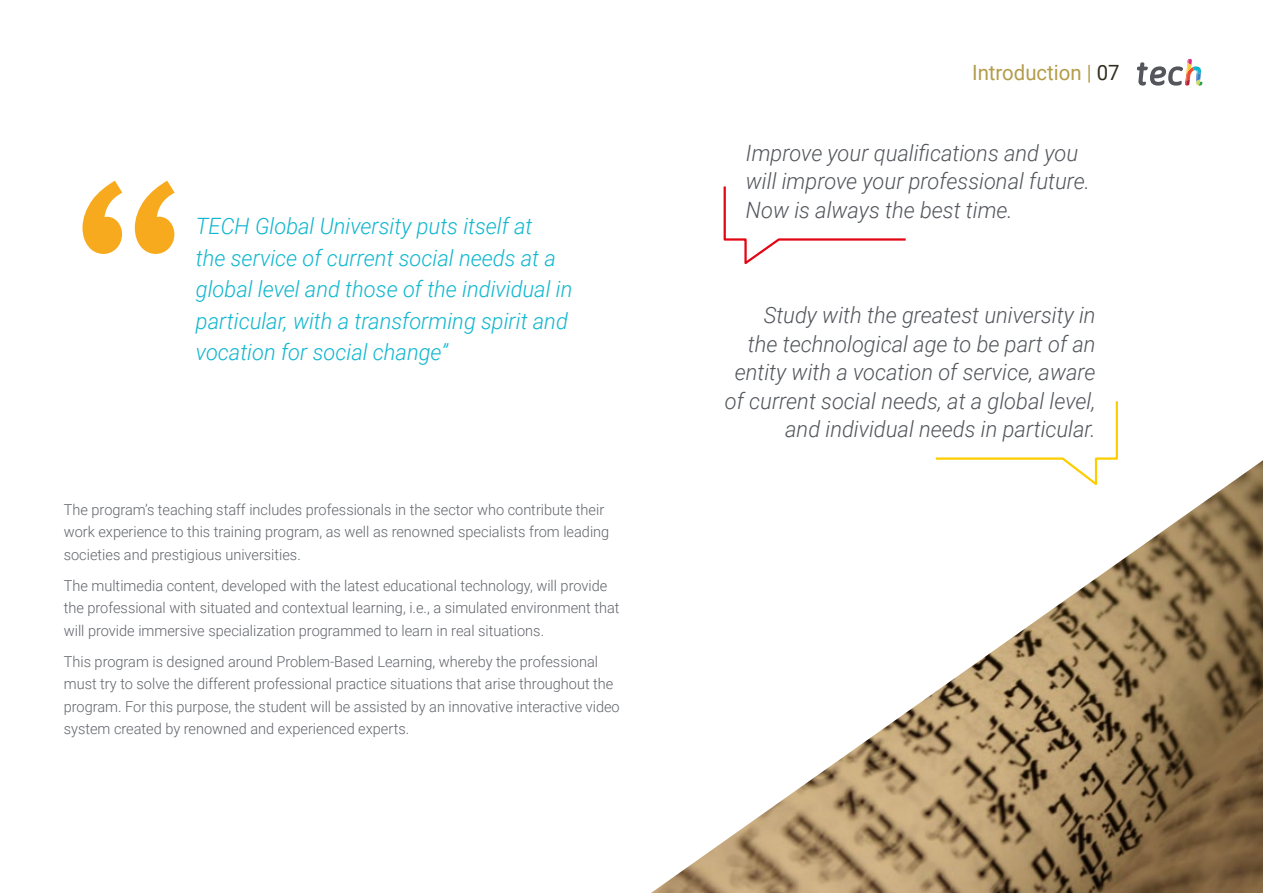
<style>
.page{position:relative;width:1263px;height:893px;background:#fff}
.page>*{position:absolute;margin:0;border:0;box-sizing:border-box;transform-origin:0 0}
.t1{font:italic 300 22.5px/28.5px "Roboto";color:#52555b;text-align:right}
.t2{font:italic 300 22.5px/31.5px "Roboto";color:#0fb6cf}
.t3{font:21px "Roboto";color:#b49c4b}
.t4{font:300 15px/22.5px "Roboto";color:#61646a}
.s1{color:#312e20}
</style>
<div class="page">
<svg style="left:82px;top:181px;width:93px;height:73px"></svg>
<img style="left:651px;top:460px;width:612px;height:433px">
<svg style="left:934px;top:401px;width:185px;height:88px"></svg>
<svg style="left:723px;top:186px;width:183px;height:79px"></svg>
<svg style="left:1137px;top:59px;width:65px;height:27px"></svg>
<h1 class="t2" style="left:196px;top:210px;width:378px">TECH Global University puts itself at<br>the service of current social needs at a global level and those of the individual in particular, with a transforming spirit and vocation for social change”</h1>
<p class="t4" style="left:64px;top:498px;width:547px">The program’s teaching staff includes professionals in the sector who contribute their work experience to this training program, as well as renowned specialists from leading societies and prestigious universities.</p>
<p class="t4" style="left:64px;top:574px;width:557px">The multimedia content, developed with the latest educational technology, will provide the professional with situated and contextual learning, i.e., a simulated environment that will provide immersive specialization programmed to learn in real situations.</p>
<p class="t4" style="left:64px;top:650px;width:557px">This program is designed around Problem-Based Learning, whereby the professional must try to solve the different professional practice situations that arise throughout the program. For this purpose, the student will be assisted by an innovative interactive video system created by renowned and experienced experts.</p>
<h2 class="t3" style="left:972px;top:57px;width:149px">Introduction | <span class="s1">07</span></h2>
<h1 class="t1" style="left:746px;top:138px;width:346px;text-align:left">Improve your qualifications and you will improve your professional future.<br>Now is always the best time.</h1>
<h1 class="t1" style="left:725px;top:300px;width:372px">Study with the greatest university in<br>the technological age to be part of an entity with a vocation of service, aware of current social needs, at a global level, and individual needs in particular.</h1>
</div>
